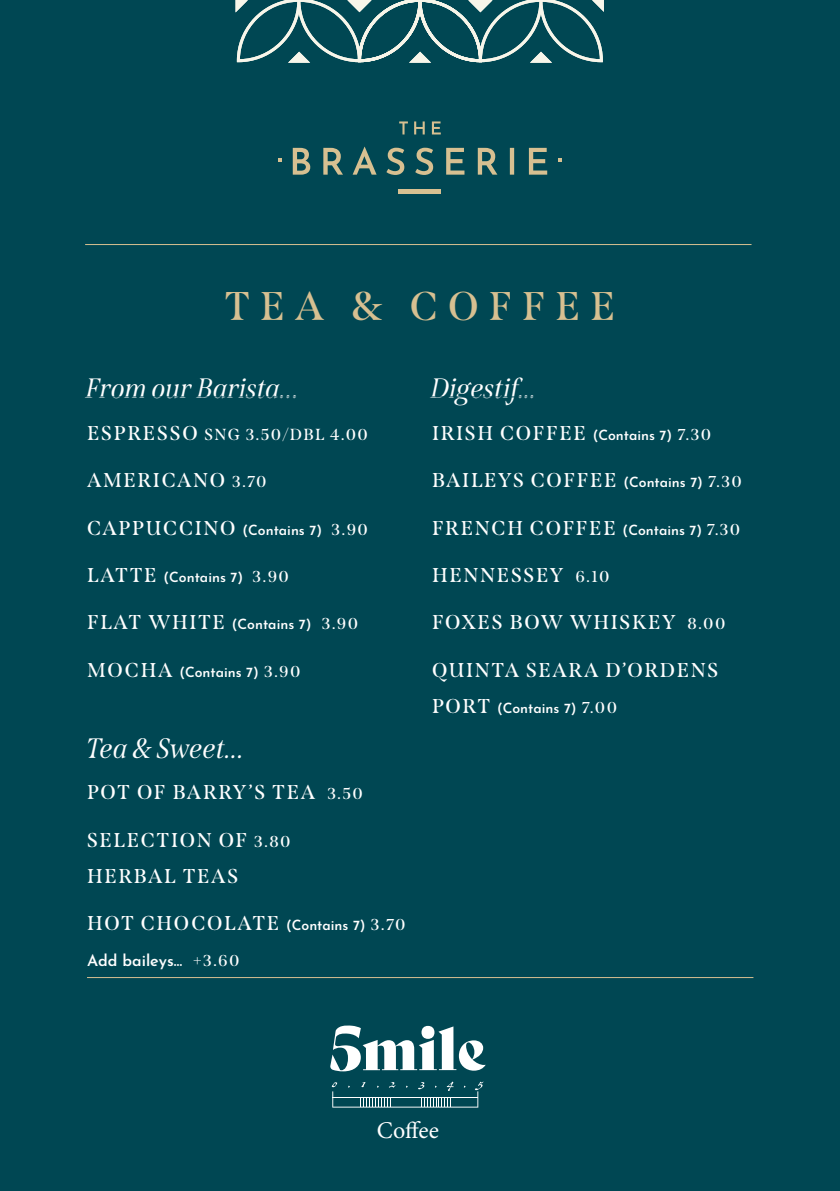
<style>
.page{position:relative;width:840px;height:1191px;background:#fff}
.page>*{position:absolute;margin:0;border:0;box-sizing:border-box;transform-origin:0 0}
.t1{font:600 40px "Span";letter-spacing:.245em;color:#d7c091}
.t2{font:italic 28px "Span";color:#fff}
.t3{font:24px "Minion Pro";color:#fff}
.t4{font:600 20px/36px "Span";letter-spacing:.08em;color:#fff}
.t5{font:600 16px "Span";letter-spacing:.08em;color:#fff}
.t6{font:600 16px "Josefin Sans";color:#fff}
.t7{font:600 14px "Josefin Sans";color:#fff}
.s1{font-size:20px}
.s2{font-size:16px}
.s3{font-family:"Span";font-size:20px}
.s4{font-family:"Span";font-size:16px}
.s5{font-family:"Josefin Sans";font-size:14px}
.s6{font-family:"Span"}
</style>
<div class="page">
<div style="left:0;top:0;width:839px;height:1191px;background:#004753"></div>
<hr style="left:85px;top:244px;width:666px;height:1px;background:#d7c091">
<svg style="left:235px;top:0;width:368px;height:63px"></svg>
<svg style="left:331px;top:1081px;width:152px;height:26px"></svg>
<svg style="left:330px;top:1025px;width:155px;height:46px"></svg>
<svg style="left:292px;top:147px;width:255px;height:28px"></svg>
<svg style="left:399px;top:121px;width:41px;height:13px"></svg>
<hr style="left:398px;top:190px;width:43px;height:4px;background:#d7c091">
<svg style="left:558px;top:158px;width:4px;height:4px"></svg>
<svg style="left:278px;top:158px;width:3px;height:4px"></svg>
<hr style="left:87px;top:977px;width:666px;height:1px;background:#d7c091">
<p class="t1" style="left:224px;top:282px;width:392px">TEA &amp; COFFEE</p>
<p class="t2" style="left:87px;top:372px;width:215px">From our Barista…</p>
<p class="t5" style="left:87px;top:425px;width:282px"><span class="s1">ESPRESSO</span> SNG 3.50/DBL 4.00</p>
<p class="t4" style="left:87px;top:462px;width:181px">AMERICANO <span class="s2">3.70</span></p>
<p class="t7" style="left:87px;top:517px;width:282px"><span class="s3">CAPPUCCINO</span> (Contains 7) <span class="s4">3.90</span></p>
<p class="t7" style="left:87px;top:565px;width:203px"><span class="s3">LATTE</span> (Contains 7) <span class="s4">3.90</span></p>
<p class="t7" style="left:87px;top:612px;width:272px"><span class="s3">FLAT WHITE</span> (Contains 7) <span class="s4">3.90</span></p>
<p class="t7" style="left:87px;top:659px;width:215px"><span class="s3">MOCHA</span> (Contains 7) <span class="s4">3.90</span></p>
<p class="t2" style="left:87px;top:731px;width:160px">Tea &amp; Sweet…</p>
<p class="t4" style="left:87px;top:774px;width:277px">POT OF BARRY’S TEA <span class="s2">3.50</span></p>
<p class="t4" style="left:87px;top:822px;width:205px">SELECTION OF <span class="s2">3.80<br></span>HERBAL TEAS</p>
<p class="t4" style="left:87px;top:905px;width:320px">HOT CHOCOLATE <span class="s5">(Contains 7)</span> <span class="s2">3.70</span></p>
<p class="t6" style="left:87px;top:946px;width:154px">Add baileys… <span class="s6">+3.60</span></p>
<p class="t2" style="left:432px;top:372px;width:107px">Digestif...</p>
<p class="t4" style="left:432px;top:415px;width:280px">IRISH COFFEE <span class="s5">(Contains 7)</span> <span class="s2">7.30</span></p>
<p class="t4" style="left:432px;top:462px;width:311px">BAILEYS COFFEE <span class="s5">(Contains 7)</span> <span class="s2">7.30</span></p>
<p class="t4" style="left:432px;top:510px;width:309px">FRENCH COFFEE <span class="s5">(Contains 7)</span> <span class="s2">7.30</span></p>
<p class="t4" style="left:432px;top:557px;width:179px">HENNESSEY <span class="s2">6.10</span></p>
<p class="t4" style="left:432px;top:604px;width:295px">FOXES BOW WHISKEY <span class="s2">8.00</span></p>
<p class="t4" style="left:432px;top:652px;width:288px">QUINTA SEARA D’ORDENS</p>
<p class="t7" style="left:432px;top:695px;width:186px"><span class="s3">PORT</span> (Contains 7) <span class="s4">7.00</span></p>
<p class="t3" style="left:377px;top:1114px;width:64px">Coffee</p>
</div>
